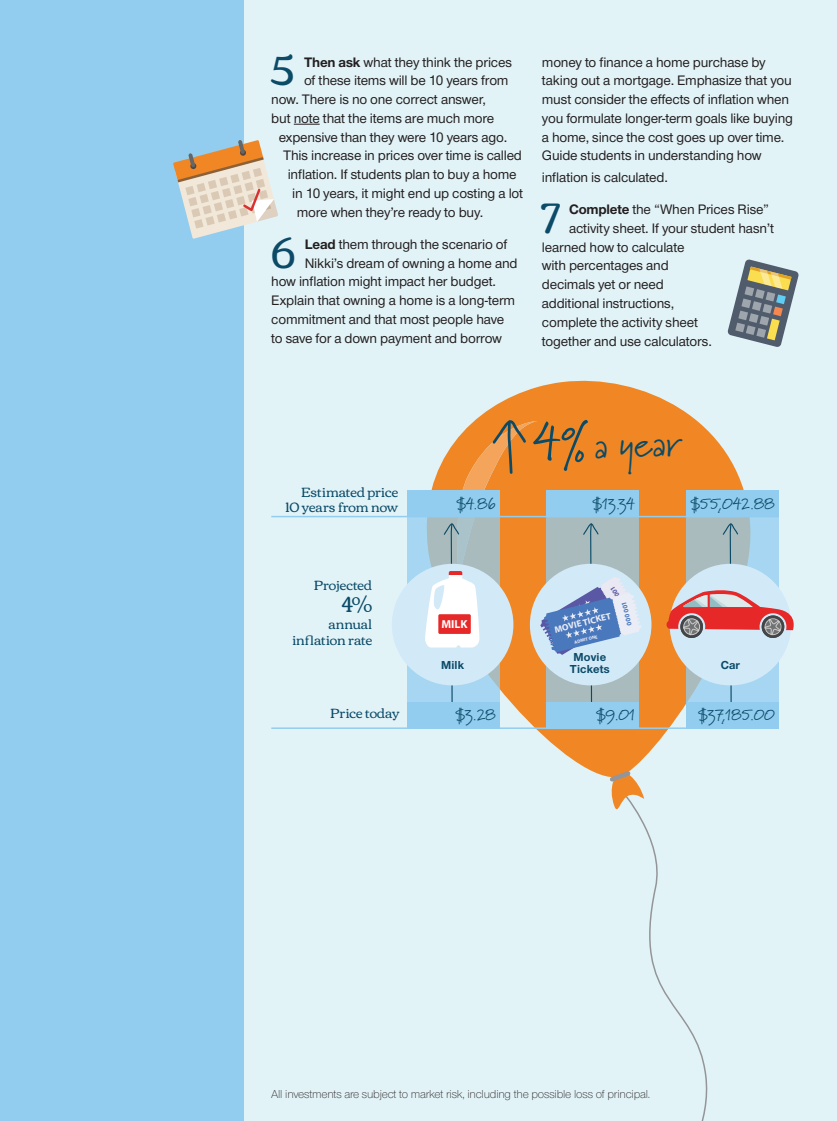
<style>
.page{position:relative;width:837px;height:1121px;background:#fff}
.page>*{position:absolute;margin:0;border:0;box-sizing:border-box;transform-origin:0 0}
.t1{font:41.55px "Corben";color:#0b4b68}
.t2{font:37.95px "Marydale";color:#0b4b68}
.t3{font:21px "Corben";color:#0b4b68}
.t4{font:16.5px "Marydale";letter-spacing:-.015em;color:#0b4b68}
.t5{font:500 14.25px/18.8px "Nimbus Sans Novus";letter-spacing:-.015em;color:#231f20}
.t6{font:13.5px/15px "Corben";letter-spacing:-.01em;color:#0b4b68;text-align:right}
.t7{font:300 12px "Nimbus Sans Novus";letter-spacing:-.015em;color:#231f20}
.t8{font:700 12px/12px "Nimbus Sans Novus";letter-spacing:.015em;color:#0b4b68;text-align:center}
.t9{font:700 11.55px "Myriad Pro";color:#fff}
.t10{font:700 9.15px "Myriad Pro";color:#e9e8f3}
.t11{font:700 6.9px "Myriad Pro";color:#5a57a5}
.t12{font:700 6.9px "Myriad Pro";color:#4a78bd}
.t13{font:700 4.65px "Myriad Pro";color:#eaedf6}
.s1{font-weight:700}
.s2{font-size:51.6px}
</style>
<div class="page">
<div style="left:0;top:0;width:837px;height:1120px;background:#e2f3f8"></div>
<svg style="left:638px;top:798px;width:70px;height:322px"></svg>
<svg style="left:478px;top:380px;width:266px;height:397px;fill:#f08724"></svg>
<svg style="left:607px;top:767px;width:37px;height:49px"></svg>
<div style="left:0;top:0;width:243px;height:1120px;background:#92cdef"></div>
<svg style="left:727px;top:259px;width:72px;height:88px"></svg>
<svg style="left:173px;top:140px;width:105px;height:99px"></svg>
<div style="left:530px;top:564px;width:121px;height:121px;background:#d2e9f8;border-radius:50%"></div>
<svg style="left:686px;top:516px;width:93px;height:6px"></svg>
<div style="left:547px;top:701px;width:92px;height:27px;background:#92cdef"></div>
<div style="left:686px;top:489px;width:93px;height:27px;background:#92cdef"></div>
<div style="left:407px;top:516px;width:93px;height:185px;background:#a6d6f1"></div>
<div style="left:407px;top:489px;width:93px;height:27px;background:#92cdef"></div>
<div style="left:686px;top:701px;width:93px;height:27px;background:#92cdef"></div>
<div style="left:392px;top:564px;width:121px;height:121px;background:#d2e9f8;border-radius:50%"></div>
<div style="left:407px;top:701px;width:93px;height:27px;background:#92cdef"></div>
<svg style="left:294px;top:124px;width:26px;height:1px"></svg>
<svg style="left:424px;top:418px;width:218px;height:292px"></svg>
<svg style="left:667px;top:522px;width:127px;height:181px"></svg>
<div style="left:765px;top:618px;width:16px;height:17px;border:1px solid #cbcbcb;border-radius:50%"></div>
<hr style="left:271px;top:727px;width:507px;height:2px;background:#92cdef">
<hr style="left:271px;top:516px;width:507px;height:1px;background:#92cdef">
<h1 class="t1" style="left:271px;top:41px;width:25px">5</h1>
<p class="t5" style="left:304px;top:52px;width:210px"><span class="s1">Then ask</span> what they think the prices</p>
<p class="t5" style="left:304px;top:71px;width:206px">of these items will be 10 years from</p>
<p class="t5" style="left:271px;top:89px;width:216px">now. There is no one correct answer,</p>
<p class="t5" style="left:271px;top:108px;width:225px">but note that the items are much more</p>
<p class="t5" style="left:279px;top:127px;width:230px">expensive than they were 10 years ago.</p>
<p class="t5" style="left:283px;top:146px;width:240px">This increase in prices over time is called</p>
<p class="t5" style="left:288px;top:164px;width:230px">inflation. If students plan to buy a home</p>
<p class="t5" style="left:292px;top:183px;width:232px">in 10 years, it might end up costing a lot</p>
<p class="t5" style="left:297px;top:202px;width:188px">more when they’re ready to buy.</p>
<h1 class="t1" style="left:271px;top:223px;width:26px">6</h1>
<p class="t5" style="left:305px;top:234px;width:204px"><span class="s1">Lead</span> them through the scenario of</p>
<p class="t5" style="left:305px;top:253px;width:214px">Nikki’s dream of owning a home and</p>
<p class="t5" style="left:271px;top:272px;width:226px">how inflation might impact her budget.</p>
<p class="t5" style="left:271px;top:290px;width:245px">Explain that owning a home is a long-term</p>
<p class="t5" style="left:271px;top:309px;width:234px">commitment and that most people have</p>
<p class="t5" style="left:271px;top:328px;width:232px">to save for a down payment and borrow</p>
<p class="t5" style="left:542px;top:52px;width:253px">money to finance a home purchase by taking out a mortgage. Emphasize that you must consider the effects of inflation when you formulate longer-term goals like buying a home, since the cost goes up over time.<br>Guide students in understanding how</p>
<p class="t5" style="left:542px;top:167px;width:127px">inflation is calculated.</p>
<h1 class="t1" style="left:542px;top:188px;width:19px">7</h1>
<p class="t5" style="left:569px;top:199px;width:202px"><span class="s1">Complete</span> the “When Prices Rise”</p>
<p class="t5" style="left:569px;top:218px;width:207px">activity sheet. If your student hasn’t</p>
<p class="t5" style="left:542px;top:237px;width:144px">learned how to calculate</p>
<p class="t5" style="left:542px;top:256px;width:128px">with percentages and</p>
<p class="t5" style="left:542px;top:274px;width:123px">decimals yet or need</p>
<p class="t5" style="left:542px;top:293px;width:134px">additional instructions,</p>
<p class="t5" style="left:542px;top:312px;width:158px">complete the activity sheet</p>
<p class="t5" style="left:542px;top:331px;width:171px">together and use calculators.</p>
<h2 class="t2" style="left:533px;top:425px;width:150px;rotate:-2deg"><span class="s2">4%</span> a year</h2>
<p class="t6" style="left:285px;top:483px;width:114px">Estimated price<br>10 years from now</p>
<p class="t4" style="left:593px;top:493px;width:44px">$13.34</p>
<p class="t4" style="left:456px;top:493px;width:41px">$4.86</p>
<p class="t6" style="left:314px;top:576px;width:60px">Projected</p>
<h3 class="t3" style="left:342px;top:589px;width:32px">4%</h3>
<p class="t6" style="left:292px;top:615px;width:82px;line-height:16.5px">annual inflation rate</p>
<p class="t6" style="left:330px;top:705px;width:71px">Price today</p>
<p class="t9" style="left:442px;top:617px;width:28px">MILK</p>
<p class="t8" style="left:441px;top:658px;width:25px">Milk</p>
<p class="t4" style="left:455px;top:705px;width:42px">$3.28</p>
<p class="t11" style="left:621px;top:610px;width:26px;rotate:-121deg">000 001</p>
<p class="t10" style="left:551px;top:628px;width:59px;rotate:-31deg">MOVIE TICKET</p>
<p class="t12" style="left:625px;top:626px;width:26px;rotate:-104deg">000 001</p>
<p class="t13" style="left:574px;top:639px;width:25px;rotate:-14deg">ADMIT ONE</p>
<p class="t8" style="left:570px;top:651px;width:41px">Movie<br>Tickets</p>
<p class="t4" style="left:596px;top:705px;width:41px">$9.01</p>
<p class="t4" style="left:691px;top:493px;width:86px">$55,042.88</p>
<p class="t8" style="left:721px;top:658px;width:21px">Car</p>
<p class="t4" style="left:698px;top:705px;width:78px">$37,185.00</p>
<p class="t7" style="left:271px;top:1086px;width:381px">All investments are subject to market risk, including the possible loss of principal.</p>
</div>
